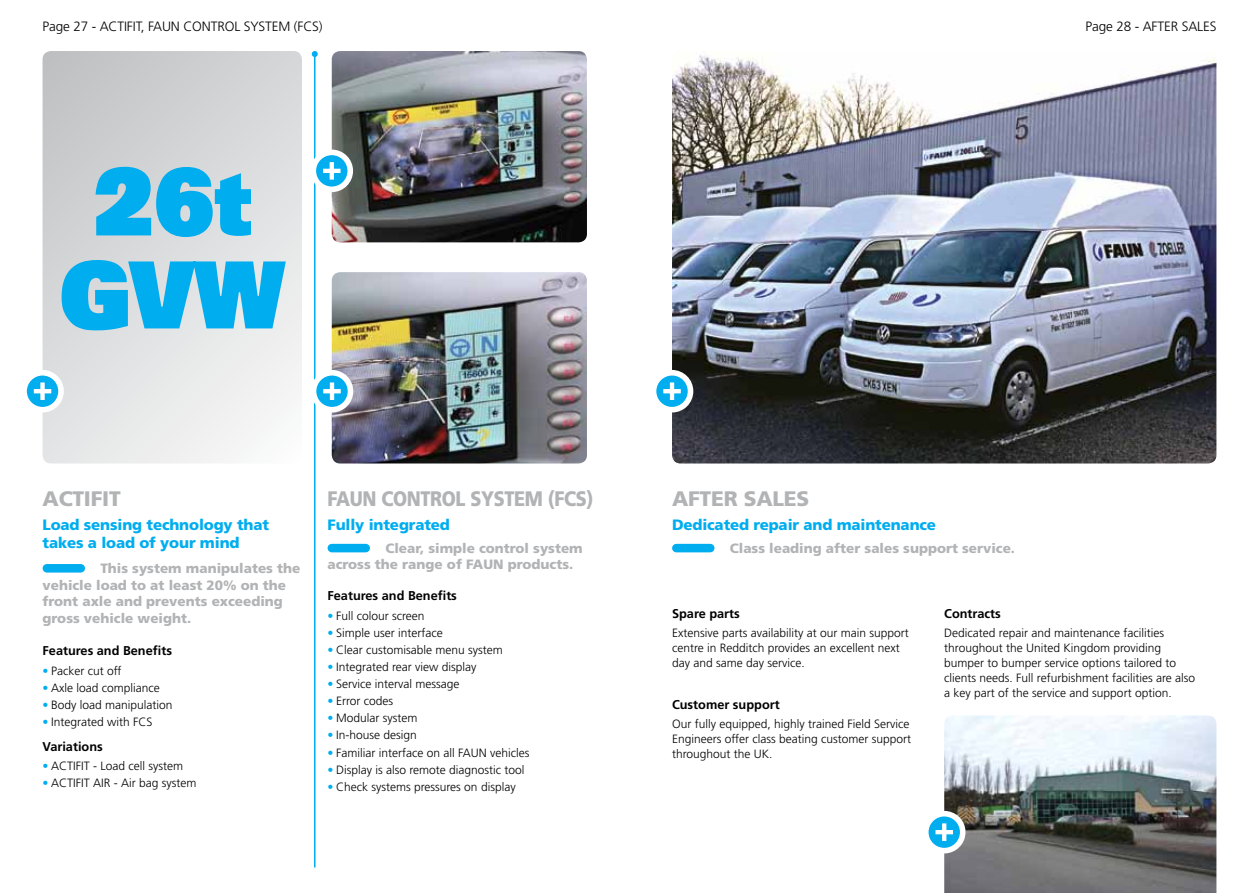
<style>
.page{position:relative;width:1259px;height:893px;background:#fff}
.page>*{position:absolute;margin:0;border:0;box-sizing:border-box;transform-origin:0 0}
.t1{font:900 21px "Frutiger";letter-spacing:-.01em;color:#b2b3b5;scale:.86 1}
.t2{font:900 21px "Frutiger";letter-spacing:-.01em;color:#b2b3b5}
.t3{font:900 15px/18px "Frutiger";letter-spacing:-.01em;color:#00adef}
.t4{font:900 13.5px/16.5px "Frutiger";color:#b2b3b5}
.t5{font:300 13.5px "Frutiger";letter-spacing:-.01em;color:#000}
.t6{font:700 12.75px "Frutiger";color:#000}
.t7{font:300 12px/15px "Frutiger";color:#000}
.s1{color:#00adef}
</style>
<div class="page">
<div style="left:676px;top:544px;width:34px;height:8px;background:#00adef"></div>
<img style="left:672px;top:55px;width:544px;height:408px">
<img style="left:944px;top:715px;width:272px;height:178px">
<svg style="left:653px;top:373px;width:37px;height:37px"></svg>
<div style="left:651px;top:370px;width:42px;height:42px;border:6px solid #fff;border-radius:50%"></div>
<svg style="left:663px;top:382px;width:18px;height:18px"></svg>
<svg style="left:925px;top:814px;width:37px;height:37px"></svg>
<div style="left:923px;top:811px;width:42px;height:42px;border:6px solid #fff;border-radius:50%"></div>
<svg style="left:935px;top:823px;width:18px;height:18px"></svg>
<svg style="left:43px;top:51px;width:259px;height:412px;background:#dcddde"></svg>
<div style="left:47px;top:564px;width:34px;height:9px;background:#00adef"></div>
<img style="left:332px;top:51px;width:255px;height:191px">
<div style="left:332px;top:544px;width:34px;height:8px;background:#00adef"></div>
<hr style="left:314px;top:54px;width:1px;height:813px;background:#00adef">
<svg style="left:312px;top:51px;width:6px;height:6px"></svg>
<img style="left:332px;top:272px;width:255px;height:191px">
<svg style="left:62px;top:260px;width:224px;height:70px;background:#3fbbeb"></svg>
<svg style="left:96px;top:167px;width:155px;height:70px;background:#44bae8"></svg>
<svg style="left:24px;top:373px;width:37px;height:37px"></svg>
<div style="left:21px;top:370px;width:43px;height:42px;border:6px solid #fff;border-radius:50%"></div>
<svg style="left:34px;top:382px;width:17px;height:18px"></svg>
<svg style="left:313px;top:373px;width:37px;height:37px"></svg>
<div style="left:311px;top:370px;width:42px;height:42px;border:6px solid #fff;border-radius:50%"></div>
<svg style="left:323px;top:382px;width:18px;height:18px"></svg>
<svg style="left:313px;top:152px;width:37px;height:37px"></svg>
<div style="left:310px;top:150px;width:43px;height:42px;border:6px solid #fff;border-radius:50%"></div>
<svg style="left:323px;top:162px;width:17px;height:18px"></svg>
<p class="t5" style="left:43px;top:19px;width:282px">Page 27 - Actifit, FAU N Control System (FC S)</p>
<p class="t5" style="left:1085px;top:19px;width:131px">Page 28 - After sales</p>
<h1 class="t2" style="left:43px;top:486px;width:79px">ACTIFIT</h1>
<p class="t3" style="left:43px;top:515px;width:228px">Load sensing technology that takes a load of your mind</p>
<p class="t4" style="left:43px;top:560px;width:259px;text-indent:58px">This system manipulates the vehicle load to at least 20% on the front axle and prevents exceeding gross vehicle weight.</p>
<p class="t6" style="left:43px;top:643px;width:131px">Features and Benefits</p>
<p class="t7" style="left:43px;top:663px;width:80px"><span class="s1">•</span> Packer cut off</p>
<p class="t7" style="left:43px;top:680px;width:119px"><span class="s1">•</span> Axle load compliance</p>
<p class="t7" style="left:43px;top:697px;width:131px"><span class="s1">•</span> Body load manipulation</p>
<p class="t7" style="left:43px;top:714px;width:111px"><span class="s1">•</span> I ntegrated with FCS</p>
<p class="t6" style="left:43px;top:739px;width:62px">Variations</p>
<p class="t7" style="left:43px;top:759px;width:142px"><span class="s1">•</span> ACTIFIT - Load cell system</p>
<p class="t7" style="left:43px;top:776px;width:155px"><span class="s1">•</span> ACTIFIT AIR - Air bag system</p>
<h1 class="t1" style="left:327px;top:486px;width:78px">FAUN CONTRO</h1>
<h1 class="t1" style="left:455px;top:486px;width:31px">L SYSTE</h1>
<h1 class="t1" style="left:525px;top:486px;width:81px">M (FCS)</h1>
<p class="t3" style="left:327px;top:515px;width:124px">Fully integrated</p>
<p class="t4" style="left:327px;top:540px;width:257px;text-indent:58px">Clear, simple control system across the range of FAUN products.</p>
<p class="t6" style="left:327px;top:588px;width:131px">Features and Benefits</p>
<p class="t7" style="left:327px;top:608px;width:98px"><span class="s1">•</span> Full colour screen</p>
<p class="t7" style="left:327px;top:625px;width:117px"><span class="s1">•</span> Simple user interface</p>
<p class="t7" style="left:327px;top:642px;width:177px"><span class="s1">•</span> C lear customisable menu system</p>
<p class="t7" style="left:327px;top:659px;width:150px"><span class="s1">•</span> I ntegrated rear view display</p>
<p class="t7" style="left:327px;top:677px;width:133px"><span class="s1">•</span> Service interval message</p>
<p class="t7" style="left:327px;top:694px;width:67px"><span class="s1">•</span> E rror codes</p>
<p class="t7" style="left:327px;top:711px;width:91px"><span class="s1">•</span> Modular system</p>
<p class="t7" style="left:327px;top:728px;width:91px"><span class="s1">•</span> I n-house design</p>
<p class="t7" style="left:327px;top:745px;width:203px"><span class="s1">•</span> Familiar interface on all FAU N vehicles</p>
<p class="t7" style="left:327px;top:762px;width:198px"><span class="s1">•</span> Display is also remote diagnostic tool</p>
<p class="t7" style="left:327px;top:779px;width:190px"><span class="s1">•</span> C heck systems pressures on display</p>
<h1 class="t2" style="left:672px;top:486px;width:139px">After sales</h1>
<p class="t3" style="left:672px;top:515px;width:265px">Dedicated repair and maintenance</p>
<p class="t4" style="left:730px;top:540px;width:287px">Class leading after sales support service.</p>
<p class="t6" style="left:672px;top:606px;width:69px">Spare parts</p>
<p class="t7" style="left:672px;top:625px;width:238px">Extensive parts availability at our main support centre in Redditch provides an excellent next day and same day service.</p>
<p class="t6" style="left:672px;top:697px;width:109px">Customer support</p>
<p class="t7" style="left:672px;top:717px;width:241px">Our fully equipped, highly trained Field Service<br>Engineers offer class beating customer support throughout the U K.</p>
<p class="t6" style="left:944px;top:606px;width:58px">Contracts</p>
<p class="t7" style="left:944px;top:625px;width:252px">Dedicated repair and maintenance facilities throughout the U nited Kingdom providing bumper to bumper service options tailored to clients needs. Full refurbishment facilities are also a key part of the service and support option.</p>
</div>
